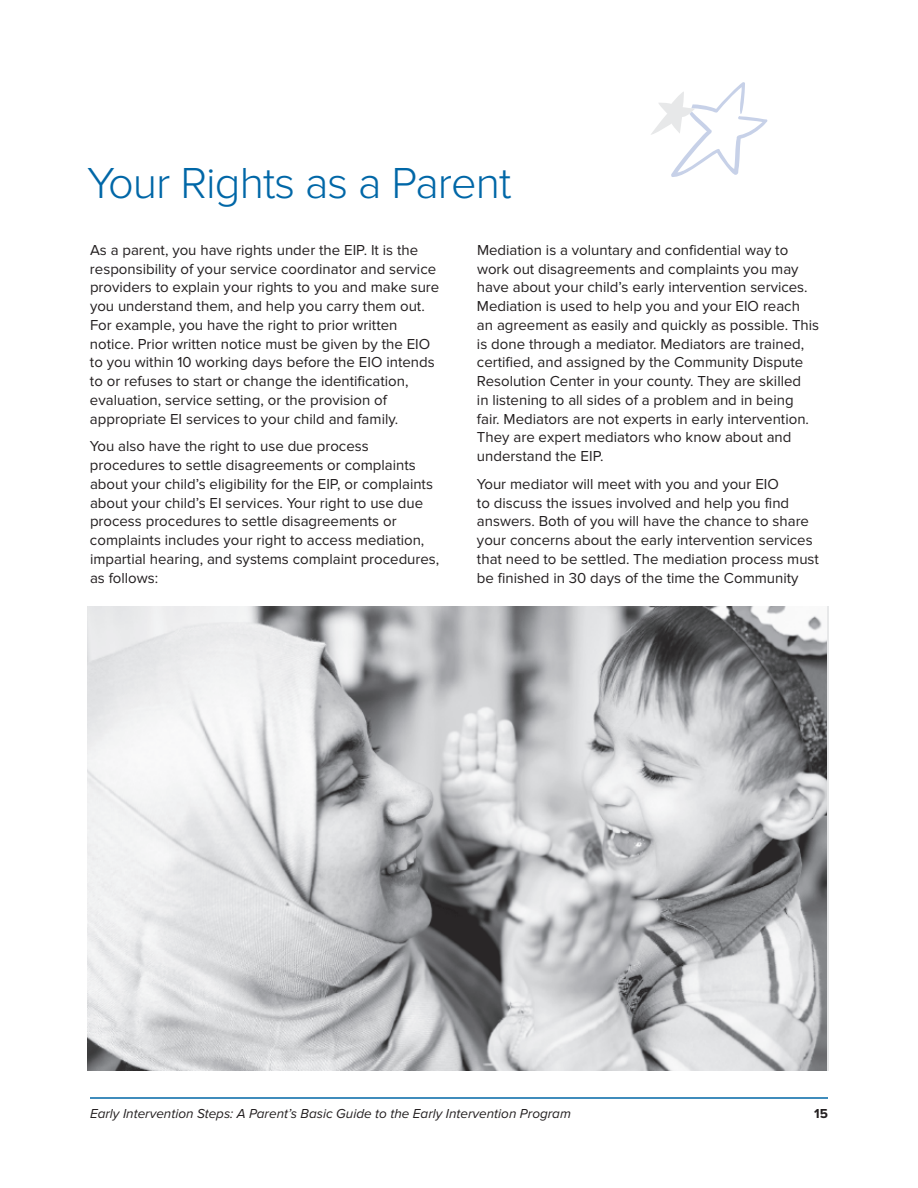
<style>
.page{position:relative;width:918px;height:1188px;background:#fff}
.page>*{position:absolute;margin:0;border:0;box-sizing:border-box;transform-origin:0 0}
.t1{font:300 45px "Proxima Nova";letter-spacing:-.02em;color:#0067a7}
.t2{font:15px/18.8px "Proxima Nova";color:#231f20}
.t3{font:italic 13.5px "Proxima Nova";color:#231f20}
.t4{font:700 13.5px "Proxima Nova";color:#231f20}
</style>
<div class="page">
<hr style="left:90px;top:1098px;width:738px;height:1px;background:#0067a7">
<img style="left:87px;top:607px;width:739px;height:464px">
<svg style="left:651px;top:82px;width:117px;height:95px"></svg>
<h1 class="t1" style="left:87px;top:168px;width:426px">Your Rights as a Parent</h1>
<p class="t2" style="left:90px;top:242px;width:351px">As a parent, you have rights under the EIP. It is the responsibility of your service coordinator and service providers to explain your rights to you and make sure you understand them, and help you carry them out.<br>For example, you have the right to prior written notice. Prior written notice must be given by the EIO to you within 10 working days before the EIO intends to or refuses to start or change the identification, evaluation, service setting, or the provision of appropriate EI services to your child and family.</p>
<p class="t2" style="left:90px;top:438px;width:351px">You also have the right to use due process procedures to settle disagreements or complaints about your child’s eligibility for the EIP, or complaints about your child’s EI services. Your right to use due process procedures to settle disagreements or complaints includes your right to access mediation, impartial hearing, and systems complaint procedures, as follows:</p>
<p class="t2" style="left:477px;top:242px;width:344px">Mediation is a voluntary and confidential way to work out disagreements and complaints you may have about your child’s early intervention services.<br>Mediation is used to help you and your EIO reach an agreement as easily and quickly as possible. This is done through a mediator. Mediators are trained, certified, and assigned by the Community Dispute Resolution Center in your county. They are skilled<br>in listening to all sides of a problem and in being fair. Mediators are not experts in early intervention.<br>They are expert mediators who know about and understand the EIP.</p>
<p class="t2" style="left:477px;top:476px;width:344px">Your mediator will meet with you and your EIO<br>to discuss the issues involved and help you find answers. Both of you will have the chance to share your concerns about the early intervention services that need to be settled. The mediation process must be finished in 30 days of the time the Community</p>
<p class="t3" style="left:90px;top:1109px;width:482px">Early Intervention Steps: A Parent’s Basic Guide to the Early Intervention Program</p>
<p class="t4" style="left:814px;top:1109px;width:15px">15</p>
</div>
